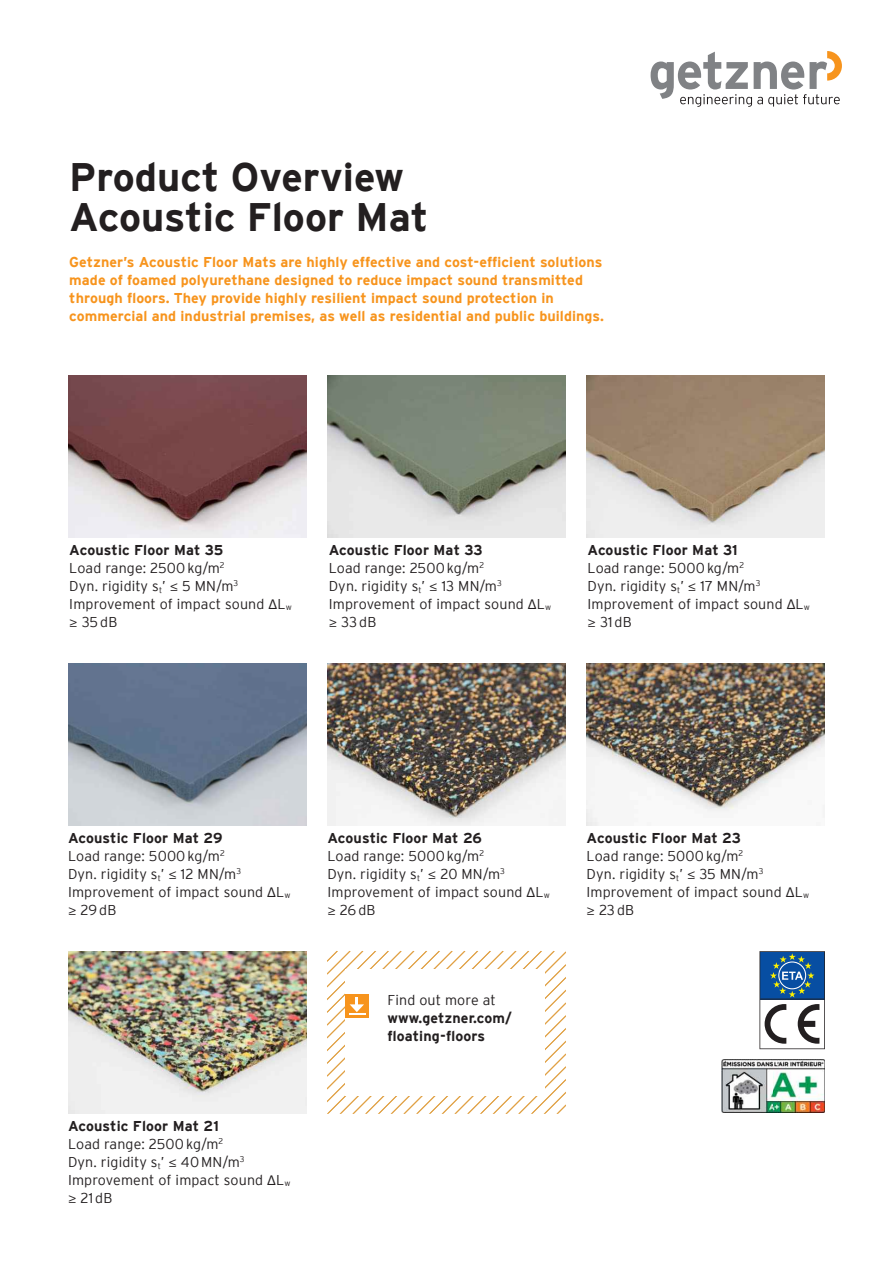
<style>
.page{position:relative;width:893px;height:1263px;background:#fff}
.page>*{position:absolute;margin:0;border:0;box-sizing:border-box;transform-origin:0 0}
.t1{font:700 39.75px/40.5px "Interstate";color:#231f20}
.t2{font:300 14.25px/18px "Interstate";letter-spacing:.01em;color:#231f20}
.t3{font:700 14.25px/18px "Interstate";letter-spacing:.005em;color:#f7941d}
.t4{font:700 14.25px/18px "Interstate";letter-spacing:.01em;color:#231f20}
.s1{font-weight:700}
.s2{font-family:"Myriad Pro";font-weight:400}
</style>
<div class="page">
<svg style="left:651px;top:51px;width:191px;height:56px"></svg>
<svg style="left:327px;top:951px;width:239px;height:162px"></svg>
<img style="left:68px;top:951px;width:238px;height:162px">
<img style="left:587px;top:663px;width:238px;height:162px">
<img style="left:327px;top:663px;width:239px;height:162px">
<img style="left:586px;top:375px;width:239px;height:162px">
<img style="left:68px;top:375px;width:239px;height:162px">
<img style="left:68px;top:663px;width:238px;height:162px">
<img style="left:327px;top:375px;width:239px;height:162px">
<svg style="left:759px;top:951px;width:66px;height:98px"></svg>
<hr style="left:760px;top:999px;width:64px;height:1px;background:#231f20">
<img style="left:722px;top:1059px;width:103px;height:54px">
<h1 class="t1" style="left:69px;top:160px;width:361px">Product Overview<br>Acoustic Floor Mat</h1>
<p class="t3" style="left:69px;top:253px;width:536px">Getzner’s Acoustic Floor Mats are highly effective and cost-efficient solutions made of foamed polyurethane designed to reduce impact sound transmitted through floors. They provide highly resilient impact sound protection in commercial and industrial premises, as well as residential and public buildings.</p>
<p class="t2" style="left:69px;top:542px;width:224px"><span class="s1">Acoustic Floor Mat 35<br></span>Load range: 2500 kg/m<sup>2<br></sup>Dyn. rigidity s<sub>t</sub>’ <span class="s2">≤</span> 5 MN/m<sup>3<br></sup>Improvement of impact sound <span class="s2">Δ</span>L<sub>w </sub><span class="s2">≥</span> 35 dB</p>
<p class="t2" style="left:329px;top:542px;width:224px"><span class="s1">Acoustic Floor Mat 33<br></span>Load range: 2500 kg/m<sup>2<br></sup>Dyn. rigidity s<sub>t</sub>’ <span class="s2">≤</span> 13 MN/m<sup>3<br></sup>Improvement of impact sound <span class="s2">Δ</span>L<sub>w </sub><span class="s2">≥</span> 33 dB</p>
<p class="t2" style="left:587px;top:542px;width:224px"><span class="s1">Acoustic Floor Mat 31<br></span>Load range: 5000 kg/m<sup>2<br></sup>Dyn. rigidity s<sub>t</sub>’ <span class="s2">≤</span> 17 MN/m<sup>3<br></sup>Improvement of impact sound <span class="s2">Δ</span>L<sub>w </sub><span class="s2">≥</span> 31 dB</p>
<p class="t2" style="left:68px;top:830px;width:224px"><span class="s1">Acoustic Floor Mat 29<br></span>Load range: 5000 kg/m<sup>2<br></sup>Dyn. rigidity s<sub>t</sub>’ <span class="s2">≤</span> 12 MN/m<sup>3<br></sup>Improvement of impact sound <span class="s2">Δ</span>L<sub>w </sub><span class="s2">≥</span> 29 dB</p>
<p class="t2" style="left:68px;top:1118px;width:224px"><span class="s1">Acoustic Floor Mat 21<br></span>Load range: 2500 kg/m<sup>2<br></sup>Dyn. rigidity s<sub>t</sub>’ <span class="s2">≤</span> 40 MN/m<sup>3<br></sup>Improvement of impact sound <span class="s2">Δ</span>L<sub>w </sub><span class="s2">≥</span> 21 dB</p>
<p class="t2" style="left:327px;top:830px;width:224px"><span class="s1">Acoustic Floor Mat 26<br></span>Load range: 5000 kg/m<sup>2<br></sup>Dyn. rigidity s<sub>t</sub>’ <span class="s2">≤</span> 20 MN/m<sup>3<br></sup>Improvement of impact sound <span class="s2">Δ</span>L<sub>w </sub><span class="s2">≥</span> 26 dB</p>
<p class="t2" style="left:387px;top:992px;width:110px">Find out more at</p>
<p class="t4" style="left:387px;top:1009px;width:126px">www.getzner.com/ floating-floors</p>
<p class="t2" style="left:587px;top:830px;width:224px"><span class="s1">Acoustic Floor Mat 23<br></span>Load range: 5000 kg/m<sup>2<br></sup>Dyn. rigidity s<sub>t</sub>’ <span class="s2">≤</span> 35 MN/m<sup>3<br></sup>Improvement of impact sound <span class="s2">Δ</span>L<sub>w </sub><span class="s2">≥</span> 23 dB</p>
</div>
